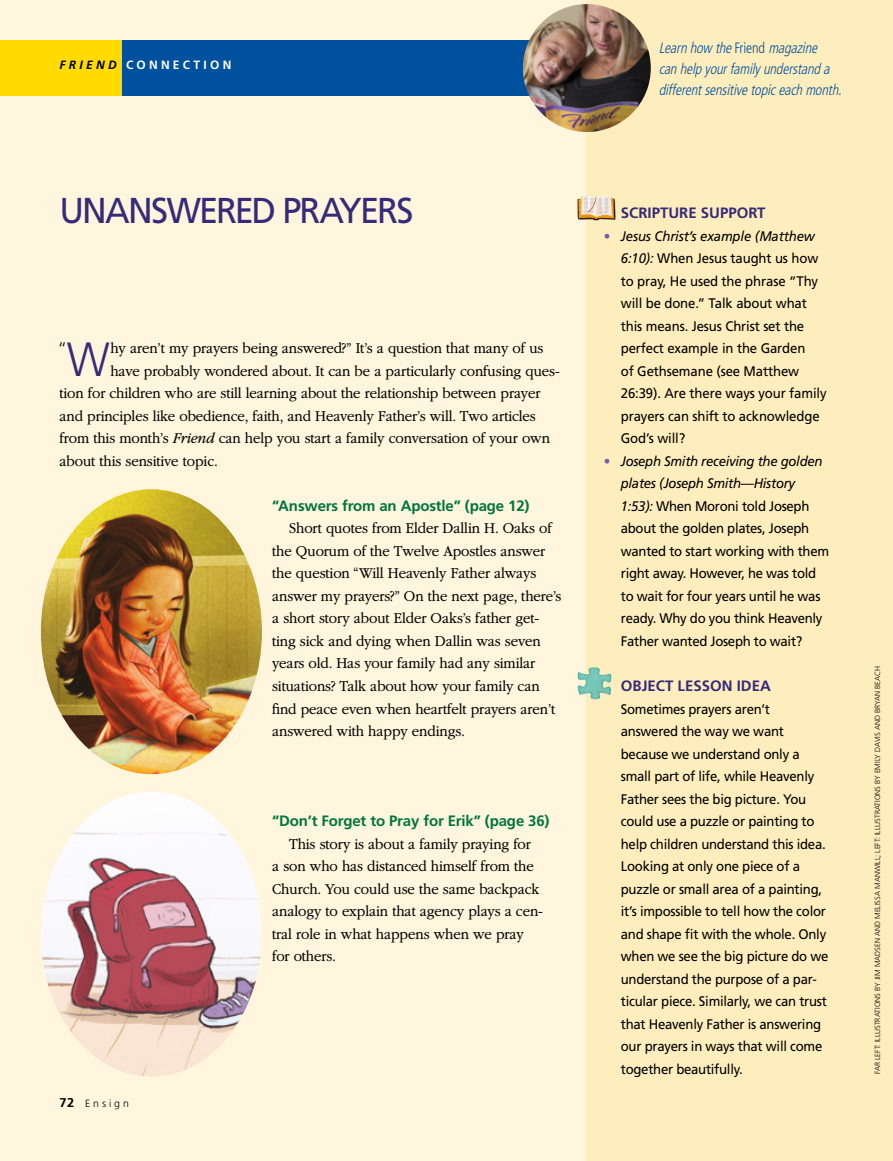
<style>
.page{position:relative;width:893px;height:1161px;background:#fff}
.page>*{position:absolute;margin:0;border:0;box-sizing:border-box;transform-origin:0 0}
.ARTCL_para_first_Dep{font:300 48px "Frutigerlds Lat";color:#362a7a;scale:.95 1}
.t1{font:36px "Frutigerlds Lat";letter-spacing:-.055em;color:#362a7a;scale:.95 1}
.ARTCL_para_first_Dep-2{font:300 18.3px "Frutigerlds Lat";color:#000;scale:.95 1}
.ARTCL_para{font:300 15.75px/22.5px "Garamondlds Lat Plus";letter-spacing:-.01em;color:#000;scale:.95 1}
.ARTCL_para_first_Dep-3{font:300 15.75px "Garamondlds Lat Plus";letter-spacing:-.01em;color:#000;scale:.95 1}
.ARTCL_kicker_Departm{font:italic 300 condensed 15px/21px "Frutigerlds Lat";letter-spacing:-.01em;color:#00519d;scale:.95 1}
.TOPIC-1_title{font:700 15px "Frutigerlds Lat";letter-spacing:-.01em;color:#00753d}
.SIDE_title_SMALL{font:700 15px "Frutigerlds Lat";color:#362a7a}
.SIDE-LISTbullet-1_pa{font:13.8px/22.5px "Frutigerlds Lat";letter-spacing:-.01em;color:#000;scale:.95 1}
.SIDE_para_first_SMAL{font:13.8px/22.5px "Frutigerlds Lat";letter-spacing:-.02em;color:#000;scale:.95 1}
.t2{font:700 12px "Frutigerlds Lat";letter-spacing:.27em;color:#fff}
.Folio_L{font:300 10.5px "Frutigerlds Lat";letter-spacing:.28em;color:#000}
.SIDEQT_title{font:300 7.5px "Frutigerlds Lat";color:#000}
.s1{font-style:italic;color:#000}
.s2{font-style:italic}
.s3{font-weight:700;font-size:12.75px}
.s4{font-style:normal}
.s5{color:#6e5ea4}
</style>
<div class="page">
<div style="left:0;top:0;width:587px;height:1161px;background:#fff6dd"></div>
<div style="left:587px;top:0;width:306px;height:1161px;background:#ffeebd"></div>
<div style="left:122px;top:40px;width:465px;height:56px;background:#00519d"></div>
<div style="left:0;top:40px;width:122px;height:56px;background:#ffdb00"></div>
<img style="left:41px;top:489px;width:221px;height:285px">
<svg style="left:577px;top:195px;width:39px;height:26px"></svg>
<img style="left:578px;top:667px;width:34px;height:33px">
<img style="left:41px;top:792px;width:221px;height:284px">
<img style="left:523px;top:4px;width:128px;height:128px;border-radius:64px">
<p class="t2" style="left:60px;top:55px;width:173px"><span class="s1">FRIEND</span> CONNECTION</p>
<p class="t1" style="left:60px;top:183px;width:374px">UNANSWERED PRAYERS</p>
<p class="ARTCL_para_first_Dep-2" style="left:57px;top:335px;width:12px">“</p>
<p class="ARTCL_para_first_Dep" style="left:67px;top:324px;width:47px">W</p>
<p class="ARTCL_para_first_Dep-3" style="left:110px;top:337px;width:457px">hy aren’t my prayers being answered?” It’s a question that many of us</p>
<p class="ARTCL_para_first_Dep-3" style="left:110px;top:360px;width:475px">have probably wondered about. It can be a particularly confusing ques-</p>
<p class="ARTCL_para_first_Dep-3" style="left:60px;top:382px;width:508px">tion for children who are still learning about the relationship between prayer</p>
<p class="ARTCL_para_first_Dep-3" style="left:60px;top:405px;width:503px">and principles like obedience, faith, and Heavenly Father’s will. Two articles</p>
<p class="ARTCL_para_first_Dep-3" style="left:60px;top:427px;width:518px">from this month’s <span class="s2">Friend</span> can help you start a family conversation of your own</p>
<p class="ARTCL_para_first_Dep-3" style="left:60px;top:450px;width:168px">about this sensitive topic.</p>
<p class="TOPIC-1_title" style="left:272px;top:494px;width:259px">“Answers from an Apostle” (page 12)</p>
<p class="ARTCL_para" style="left:272px;top:517px;width:306px;text-indent:17px">Short quotes from Elder Dallin H. Oaks of the Quorum of the Twelve Apostles answer the question “Will Heavenly Father always answer my prayers?” On the next page, there’s a short story about Elder Oaks’s father get&shy;ting sick and dying when Dallin was seven years old. Has your family had any similar situations? Talk about how your family can find peace even when heartfelt prayers aren’t answered with happy endings.</p>
<p class="Folio_L" style="left:60px;top:1095px;width:71px"><span class="s3">72</span> Ensign</p>
<p class="TOPIC-1_title" style="left:272px;top:809px;width:279px">“Don’t Forget to Pray for Erik” (page 36)</p>
<p class="ARTCL_para" style="left:272px;top:832px;width:287px;text-indent:17px">This story is about a family praying for<br>a son who has distanced himself from the Church. You could use the same backpack analogy to explain that agency plays a cen&shy;tral role in what happens when we pray for others.</p>
<p class="ARTCL_kicker_Departm" style="left:659px;top:37px;width:194px">Learn how the <span class="s4">Friend</span> magazine<br>can help your family understand a different sensitive topic each month.</p>
<p class="SIDE_title_SMALL" style="left:621px;top:202px;width:146px">SCRIPTURE SUPPORT</p>
<p class="SIDE-LISTbullet-1_pa" style="left:621px;top:225px;width:218px;text-indent:-17px"><span class="s5">•</span> <span class="s2">Jesus Christ’s example (Matthew<br>6:10):</span> When Jesus taught us how to pray, He used the phrase “Thy will be done.” Talk about what this means. Jesus Christ set the perfect example in the Garden<br>of Gethsemane (see Matthew<br>26:39). Are there ways your family prayers can shift to acknowledge<br>God’s will?</p>
<p class="SIDE-LISTbullet-1_pa" style="left:621px;top:450px;width:221px;text-indent:-17px"><span class="s5">•</span> <span class="s2">Joseph Smith receiving the golden plates (Joseph Smith—History<br>1:53):</span> When Moroni told Joseph about the golden plates, Joseph wanted to start working with them right away. However, he was told to wait for four years until he was ready. Why do you think Heavenly<br>Father wanted Joseph to wait?</p>
<p class="SIDE_title_SMALL" style="left:621px;top:674px;width:152px">OBJECT LESSON IDEA</p>
<p class="SIDE_para_first_SMAL" style="left:621px;top:697px;width:220px">Sometimes prayers aren’t answered the way we want because we understand only a small part of life, while Heavenly<br>Father sees the big picture. You could use a puzzle or painting to help children understand this idea.<br>Looking at only one piece of a puzzle or small area of a painting, it’s impossible to tell how the color and shape fit with the whole. Only when we see the big picture do we understand the purpose of a par&shy;ticular piece. Similarly, we can trust that Heavenly Father is answering our prayers in ways that will come together beautifully.</p>
<p class="SIDEQT_title" style="left:872px;top:1074px;width:409px;rotate:-90deg">FAR LEFT: ILLUSTRATIONS BY JIM MADSEN AND MELISSA MANWILL; LEFT: ILLUSTRATIONS BY EMILY DAVIS AND BRYAN BEACH</p>
</div>
